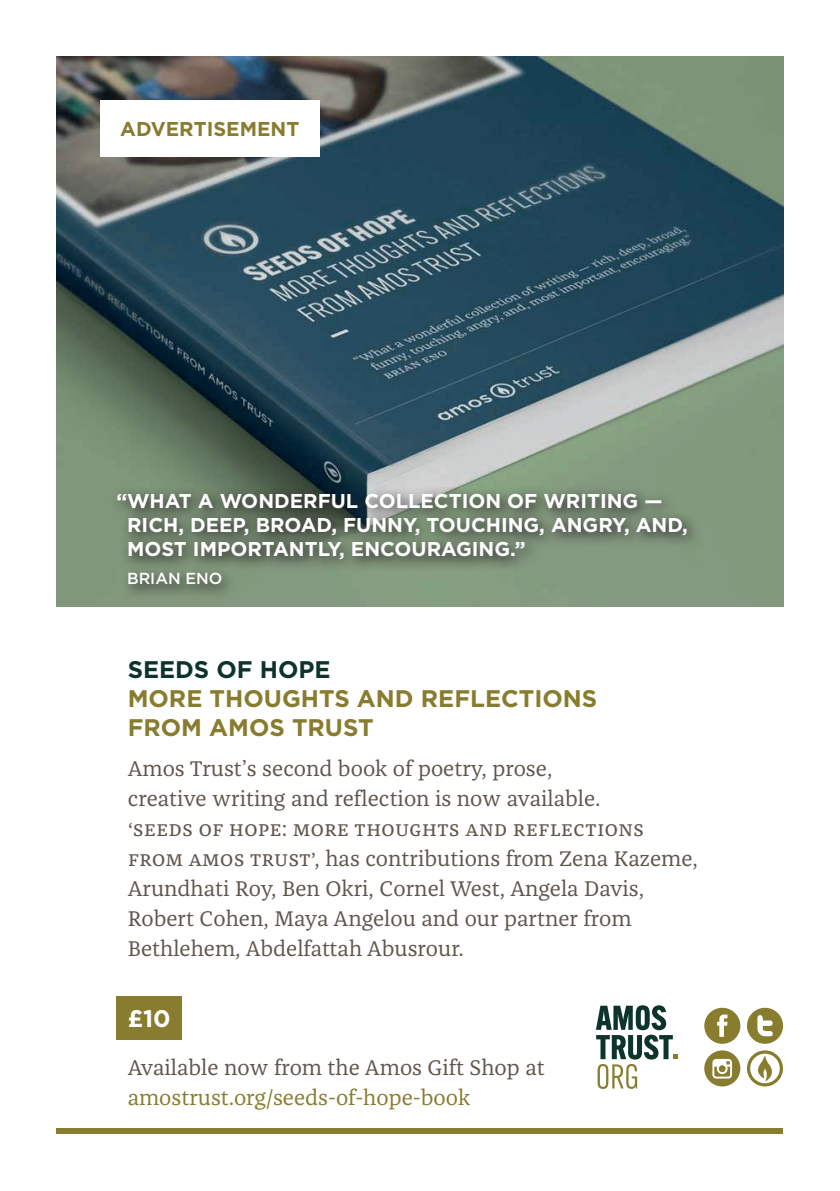
<style>
.page{position:relative;width:840px;height:1191px;background:#fff}
.page>*{position:absolute;margin:0;border:0;box-sizing:border-box;transform-origin:0 0}
.t1{font:700 24px/28.8px "Gotham HTF";color:#887c2f}
.t2{font:700 24px "Gotham HTF";color:#0d342b}
.t3{font:700 24px "Gotham HTF";color:#fff}
.t4{font:22px/30px "Franziska OT";color:#5f574e}
.t5{font:22px "Franziska OT";color:#887c2f}
.t6{font:700 20px/24px "Gotham";color:#fff}
.t7{font:700 20px "Gotham";color:#887c2f}
.t8{font:500 16px "Gotham";color:#fff}
</style>
<div class="page">
<img style="left:57px;top:57px;width:725px;height:550px">
<svg style="left:109px;top:485px;width:592px;height:115px;background:#72846e"></svg>
<div style="left:117px;top:996px;width:65px;height:43px;background:#887c2f"></div>
<div style="left:57px;top:1128px;width:725px;height:6px;background:#887c2f"></div>
<svg style="left:596px;top:1005px;width:81px;height:84px"></svg>
<svg style="left:747px;top:1007px;width:35px;height:36px"></svg>
<svg style="left:704px;top:1007px;width:36px;height:36px"></svg>
<svg style="left:746px;top:1050px;width:36px;height:36px"></svg>
<svg style="left:704px;top:1050px;width:36px;height:36px"></svg>
<div style="left:100px;top:100px;width:219px;height:57px;background:#fff"></div>
<p class="t7" style="left:120px;top:116px;width:180px">ADVERTISEMENT</p>
<p class="t6" style="left:127px;top:489px;width:562px;text-indent:-11px">“WHAT A WONDERFUL COLLECTION OF WRITING —<br>RICH, DEEP, BROAD, FUNNY, TOUCHING, ANGRY, AND,<br>MOST IMPORTANTLY, ENCOURAGING.”</p>
<p class="t8" style="left:127px;top:568px;width:97px">BRIAN ENO</p>
<p class="t2" style="left:128px;top:656px;width:204px">SEEDS OF HOPE</p>
<p class="t1" style="left:128px;top:683px;width:471px">MORE THOUGHTS AND REFLECTIONS<br>FROM AMOS TRUST</p>
<p class="t4" style="left:128px;top:754px;width:474px">Amos Trust’s second book of poetry, prose, creative writing and reflection is now available. ‘Seed</p>
<p class="t4" style="left:128px;top:814px;width:571px;text-indent:54px">s of Hope: More Thoughts and Reflections from Amos Trust’, has contributions from Zena Kazeme, Arundhati Roy, Ben Okri, Cornel West, Angela Davis, Robert Cohen, Maya Angelou and our partner from Bethlehem, Abdelfattah Abusrour.</p>
<p class="t3" style="left:128px;top:1004px;width:45px">£10</p>
<p class="t4" style="left:128px;top:1053px;width:418px">Available now from the Amos Gift Shop at</p>
<p class="t5" style="left:128px;top:1084px;width:344px">amostrust.org/seeds-of-hope-book</p>
</div>
